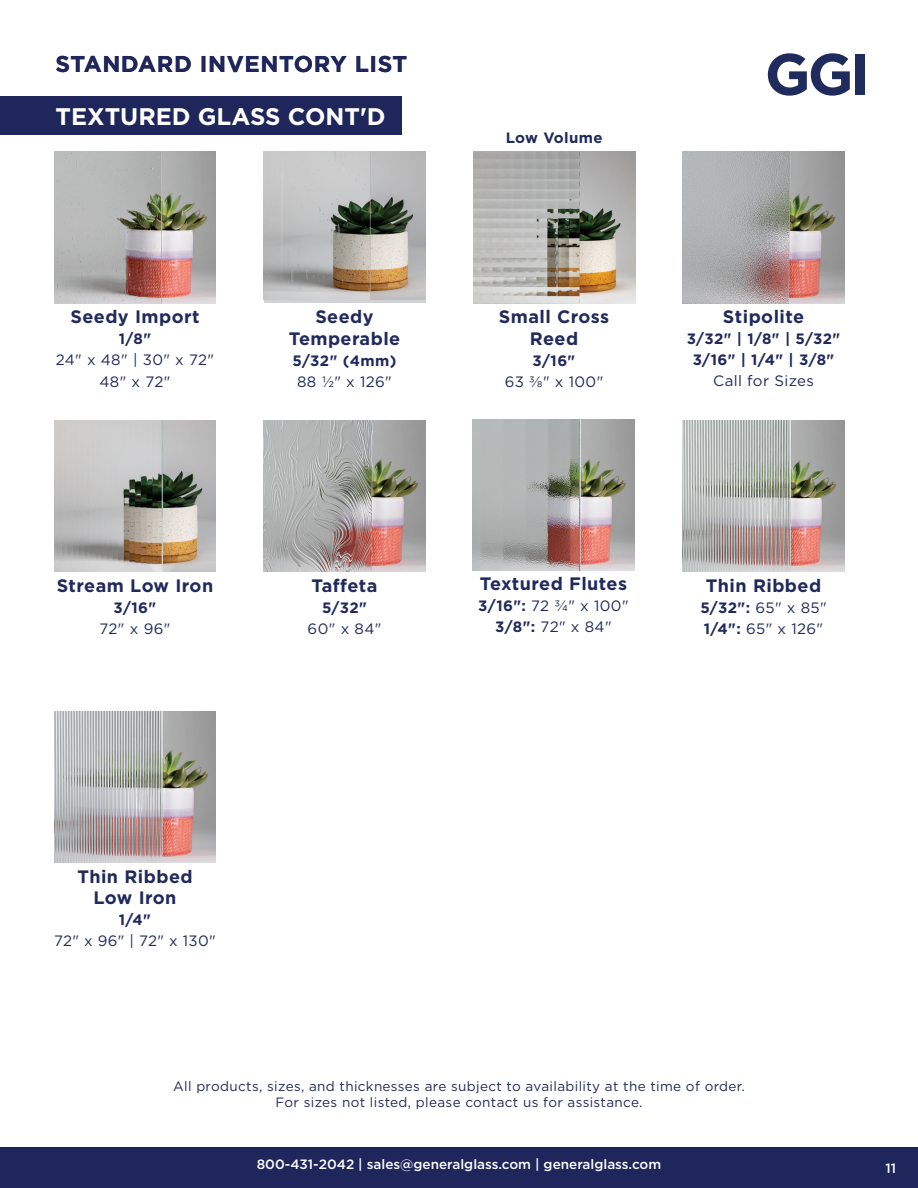
<style>
.page{position:relative;width:918px;height:1188px;background:#fff}
.page>*{position:absolute;margin:0;border:0;box-sizing:border-box;transform-origin:0 0}
.t1{font:700 58.5px "Gotham";color:#202b5d}
.t2{font:700 24px "Gotham";color:#fff}
.t3{font:700 22.8px "Gotham";letter-spacing:.025em;color:#1f265b}
.t4{font:700 18px/21.6px "Gotham";letter-spacing:.025em;color:#202a5c;text-align:center}
.t5{font:15px/21px "Gotham";letter-spacing:.025em;color:#202a5c;text-align:center}
.t6{font:700 15px/21px "Gotham";letter-spacing:.025em;color:#202a5c;text-align:center}
.t7{font:13.5px/16.5px "Gotham";letter-spacing:.025em;color:#202a5c;text-align:center}
.t8{font:500 13.5px "Gotham";color:#fff}
.s1{font-weight:700}
</style>
<div class="page">
<div style="left:0;top:1148px;width:918px;height:40px;background:#1f265b"></div>
<div style="left:0;top:97px;width:402px;height:38px;background:#1f265b"></div>
<img style="left:264px;top:420px;width:162px;height:151px">
<img style="left:54px;top:420px;width:162px;height:151px">
<img style="left:472px;top:419px;width:162px;height:151px">
<img style="left:683px;top:152px;width:161px;height:151px">
<img style="left:473px;top:152px;width:162px;height:151px">
<div style="left:264px;top:152px;width:162px;height:151px;background:#d1d2d4"></div>
<img style="left:264px;top:152px;width:162px;height:147px">
<img style="left:54px;top:152px;width:162px;height:151px">
<img style="left:683px;top:420px;width:162px;height:151px">
<img style="left:54px;top:711px;width:162px;height:151px">
<h3 class="t3" style="left:56px;top:49px;width:353px">STANDARD INVENTORY LIST</h3>
<h2 class="t2" style="left:56px;top:101px;width:332px">TEXTURED GLASS CONT'D</h2>
<p class="t4" style="left:70px;top:306px;width:131px">Seedy Import</p>
<p class="t6" style="left:119px;top:328px;width:34px">1/8"</p>
<p class="t5" style="left:56px;top:349px;width:160px;line-height:21.6px">24" x 48" | 30" x 72"<br>48" x 72"</p>
<p class="t4" style="left:289px;top:306px;width:113px">Seedy<br>Temperable</p>
<p class="t6" style="left:293px;top:350px;width:105px">5/32" (4mm)</p>
<p class="t5" style="left:297px;top:371px;width:96px">88 1/2" x 126"</p>
<p class="t6" style="left:506px;top:127px;width:98px">Low Volume</p>
<p class="t4" style="left:499px;top:306px;width:112px">Small Cross<br>Reed</p>
<p class="t6" style="left:533px;top:350px;width:44px">3/16"</p>
<p class="t5" style="left:505px;top:371px;width:100px">63 3/8" x 100"</p>
<h1 class="t1" style="left:765px;top:35px;width:106px">GGI</h1>
<p class="t4" style="left:723px;top:306px;width:83px">Stipolite</p>
<p class="t6" style="left:687px;top:328px;width:155px">3/32" | 1/8" | 5/32"<br>3/16" | 1/4" | 3/8"</p>
<p class="t5" style="left:713px;top:370px;width:102px">Call for Sizes</p>
<p class="t4" style="left:57px;top:574px;width:158px">Stream Low Iron</p>
<p class="t6" style="left:114px;top:597px;width:44px">3/16"</p>
<p class="t5" style="left:100px;top:618px;width:72px">72" x 96"</p>
<p class="t4" style="left:312px;top:574px;width:67px">Taffeta</p>
<p class="t6" style="left:322px;top:597px;width:46px">5/32"</p>
<p class="t5" style="left:308px;top:618px;width:75px">60" x 84"</p>
<p class="t4" style="left:480px;top:573px;width:149px">Textured Flutes</p>
<p class="t5" style="left:478px;top:595px;width:152px"><span class="s1">3/16":</span> 72 ¾" x 100"<br><span class="s1">3/8":</span> 72" x 84"</p>
<p class="t4" style="left:706px;top:574px;width:117px">Thin Ribbed</p>
<p class="t5" style="left:700px;top:597px;width:128px;text-align:left"><span class="s1">5/32":</span> 65" x 85"<br><span class="s1">1/4":</span> 65" x 126"</p>
<p class="t4" style="left:77px;top:865px;width:117px">Thin Ribbed<br>Low Iron</p>
<p class="t6" style="left:119px;top:909px;width:34px">1/4"</p>
<p class="t5" style="left:54px;top:930px;width:163px">72" x 96" | 72" x 130"</p>
<p class="t7" style="left:173px;top:1077px;width:573px">All products, sizes, and thicknesses are subject to availability at the time of order.<br>For sizes not listed, please contact us for assistance.</p>
<p class="t8" style="left:257px;top:1156px;width:406px">800-431-2042 | sales@generalglass.com | generalglass.com</p>
<p class="t8" style="left:886px;top:1160px;width:12px">11</p>
</div>
